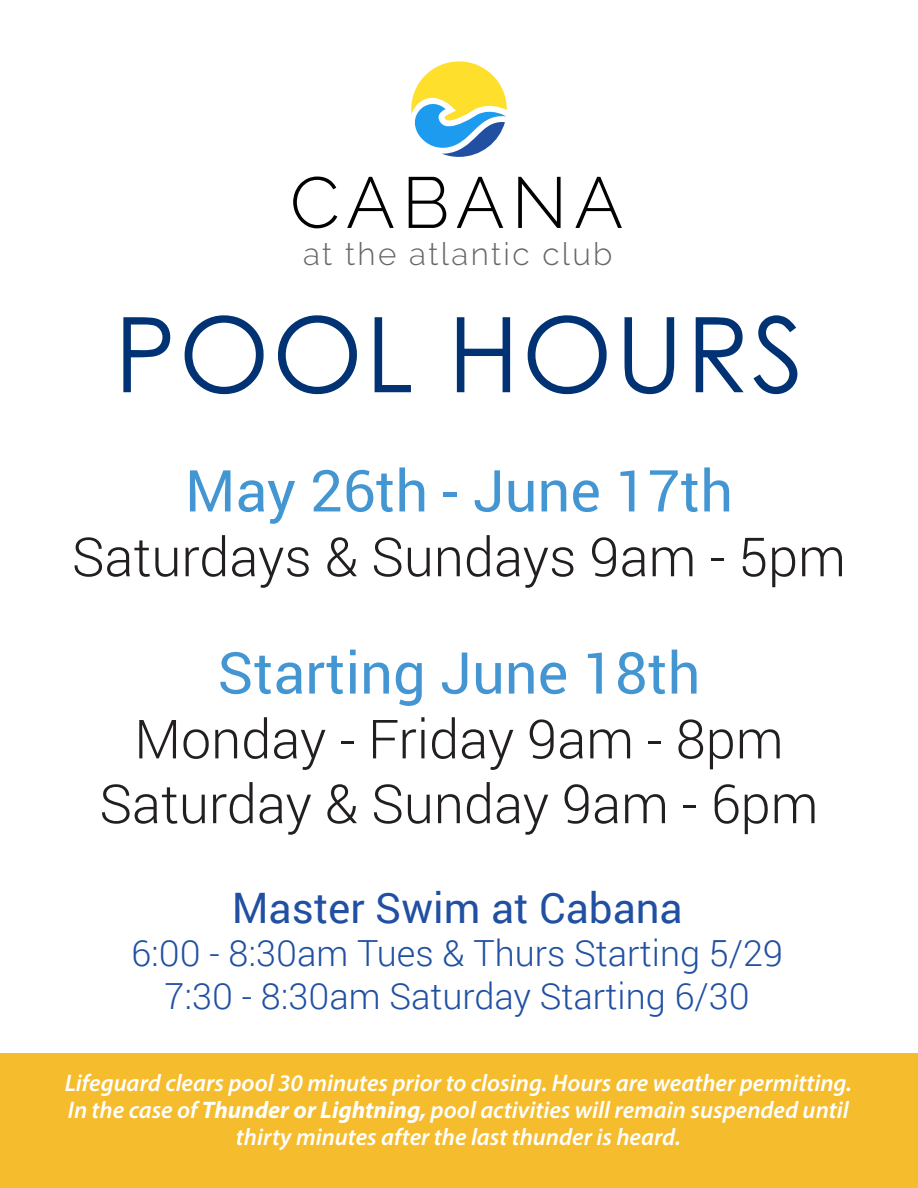
<style>
.page{position:relative;width:918px;height:1188px;background:#fff}
.page>*{position:absolute;margin:0;border:0;box-sizing:border-box;transform-origin:0 0}
.t1{font:104.4px "Century Gothic";letter-spacing:.025em;color:#013374}
.t2{font:300 72px "Raleway";letter-spacing:.1em;color:#010101}
.t3{font:57.75px "Roboto";color:#4396d2}
.t4{font:300 54px/64.8px "Roboto";color:#231f20;text-align:center}
.t5{font:42px "Roboto";color:#2150a3}
.t6{font:300 36px/43.2px "Roboto";color:#2150a3;text-align:center}
.t7{font:300 31.5px "Raleway";letter-spacing:.075em;color:#676767}
.t8{font:italic 600 24px/27px "Myriad Pro";color:#fff;text-align:center}
.s1{font-weight:700}
</style>
<div class="page">
<div style="left:0;top:1053px;width:918px;height:135px;background:#f5bc2d"></div>
<svg style="left:411px;top:61px;width:96px;height:96px"></svg>
<h2 class="t2" style="left:290px;top:161px;width:334px">CABANA</h2>
<h3 class="t7" style="left:303px;top:236px;width:311px">at the atlantic club</h3>
<h1 class="t1" style="left:114px;top:291px;width:691px">POOL HOURS</h1>
<h3 class="t3" style="left:185px;top:450px;width:550px">May 26th - June 17th</h3>
<h3 class="t4" style="left:72px;top:523px;width:776px">Saturdays &amp; Sundays 9am - 5pm</h3>
<h3 class="t3" style="left:217px;top:632px;width:484px">Starting June 18th</h3>
<h3 class="t4" style="left:99px;top:705px;width:721px">Monday - Friday 9am - 8pm<br>Saturday &amp; Sunday 9am - 6pm</h3>
<h3 class="t5" style="left:232px;top:878px;width:452px">Master Swim at Cabana</h3>
<h3 class="t6" style="left:131px;top:930px;width:653px">6:00 - 8:30am Tues &amp; Thurs Starting 5/29<br>7:30 - 8:30am Saturday Starting 6/30</h3>
<p class="t8" style="left:65px;top:1069px;width:789px">Lifeguard clears pool 30 minutes prior to closing. Hours are weather permitting.<br>In the case of <span class="s1">Thunder or Lightning,</span> pool activities will remain suspended until thirty minutes after the last thunder is heard.</p>
</div>
